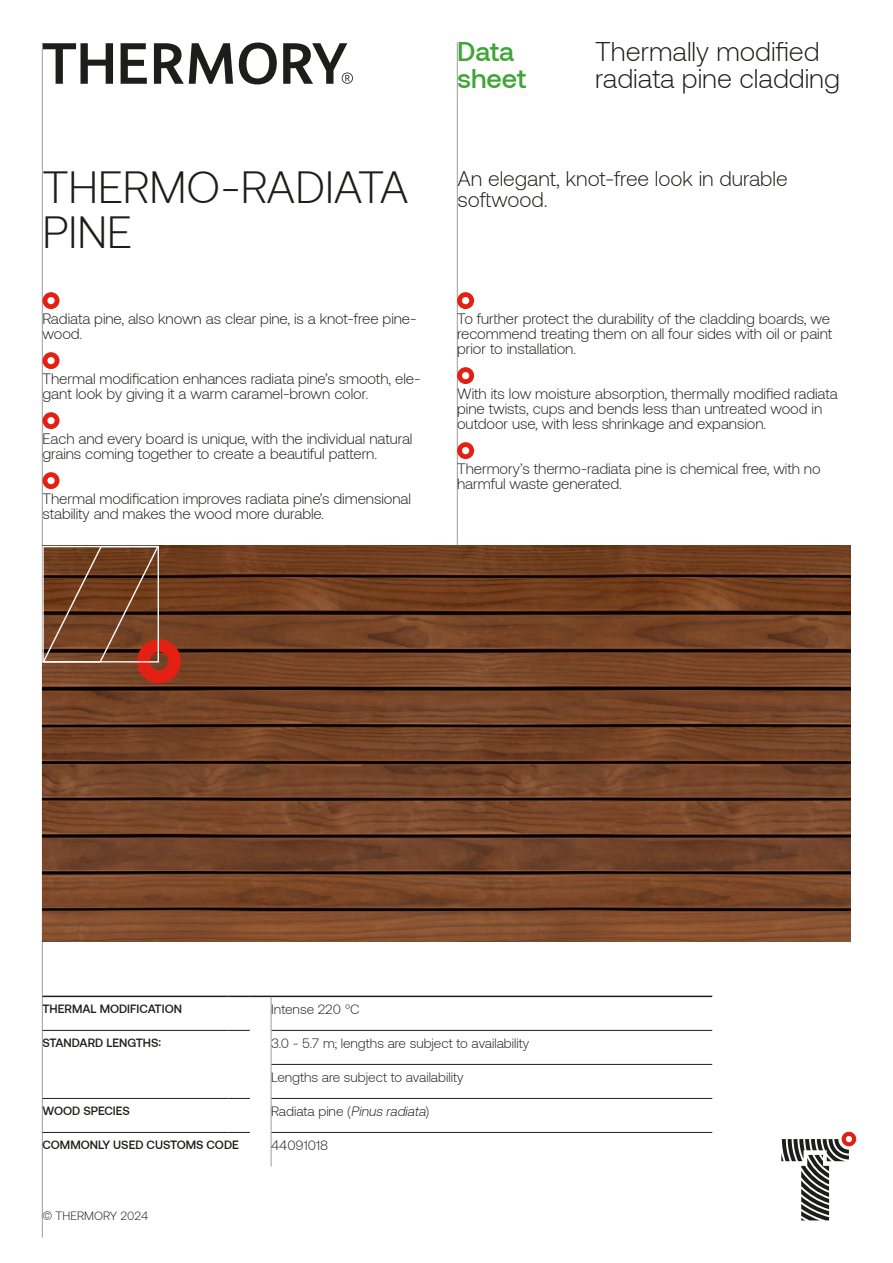
<style>
.page{position:relative;width:893px;height:1263px;background:#fff}
.page>*{position:absolute;margin:0;border:0;box-sizing:border-box;transform-origin:0 0}
.t1{font:300 45px/45px "Aeonik";color:#1d1d1b}
.t2{font:300 27px/27px "Aeonik";color:#1d1d1b}
.t3{font:500 27px/27px "Aeonik";color:#3fa535}
.t4{font:300 21px/21px "Aeonik";color:#1d1d1b}
.t5{font:300 15px/15px "Aeonik";letter-spacing:-.005em;color:#1d1d1b}
.t6{font:300 13.5px "Aeonik";color:#1d1d1b}
.t7{font:500 12px "Aeonik";color:#1d1d1b}
.t8{font:300 12px "Aeonik";color:#1d1d1b}
.s1{font-style:italic}
</style>
<div class="page">
<hr style="left:457px;top:43px;width:1px;height:516px;background:#9d9d9c">
<svg style="left:781px;top:1132px;width:75px;height:88px"></svg>
<svg style="left:43px;top:43px;width:70px;height:41px"></svg>
<svg style="left:121px;top:43px;width:26px;height:41px"></svg>
<svg style="left:154px;top:43px;width:79px;height:41px"></svg>
<svg style="left:239px;top:43px;width:38px;height:41px"></svg>
<svg style="left:283px;top:43px;width:70px;height:41px"></svg>
<hr style="left:42px;top:43px;width:1px;height:1194px;background:#9d9d9c">
<hr style="left:43px;top:995px;width:186px;height:2px;background:#1d1d1b">
<hr style="left:229px;top:995px;width:21px;height:2px;background:#1d1d1b">
<hr style="left:250px;top:995px;width:21px;height:2px;background:#1d1d1b">
<hr style="left:271px;top:995px;width:441px;height:2px;background:#1d1d1b">
<hr style="left:271px;top:1030px;width:441px;height:1px;background:#1d1d1b">
<hr style="left:271px;top:1064px;width:441px;height:1px;background:#1d1d1b">
<hr style="left:271px;top:1030px;width:1px;height:34px;background:#9d9d9c">
<hr style="left:43px;top:1030px;width:186px;height:1px;background:#1d1d1b">
<svg style="left:229px;top:1030px;width:21px;height:1px"></svg>
<hr style="left:43px;top:1098px;width:186px;height:1px;background:#1d1d1b">
<svg style="left:229px;top:1098px;width:21px;height:1px"></svg>
<hr style="left:271px;top:1098px;width:441px;height:1px;background:#1d1d1b">
<hr style="left:43px;top:1132px;width:186px;height:1px;background:#1d1d1b">
<svg style="left:229px;top:1132px;width:21px;height:1px"></svg>
<hr style="left:271px;top:1132px;width:441px;height:1px;background:#1d1d1b">
<hr style="left:271px;top:997px;width:1px;height:33px;background:#9d9d9c">
<hr style="left:271px;top:1064px;width:1px;height:34px;background:#9d9d9c">
<hr style="left:271px;top:1098px;width:1px;height:34px;background:#9d9d9c">
<hr style="left:271px;top:1132px;width:1px;height:34px;background:#9d9d9c">
<svg style="left:43px;top:292px;width:17px;height:17px"></svg>
<svg style="left:43px;top:352px;width:17px;height:17px"></svg>
<svg style="left:43px;top:412px;width:17px;height:17px"></svg>
<svg style="left:43px;top:472px;width:17px;height:17px"></svg>
<svg style="left:457px;top:292px;width:17px;height:17px"></svg>
<svg style="left:457px;top:367px;width:17px;height:17px"></svg>
<svg style="left:457px;top:442px;width:17px;height:17px"></svg>
<img style="left:43px;top:546px;width:807px;height:396px">
<svg style="left:42px;top:546px;width:139px;height:137px;background:#7b442a"></svg>
<h2 class="t3" style="left:457px;top:38px;width:71px">Data sheet</h2>
<h2 class="t2" style="left:595px;top:39px;width:246px">Thermally modified radiata pine cladding</h2>
<h1 class="t1" style="left:43px;top:165px;width:367px">THERMO-RADIATA<br>PINE</h1>
<h3 class="t4" style="left:457px;top:168px;width:332px">An elegant, knot-free look in durable softwood.</h3>
<p class="t5" style="left:43px;top:311px;width:376px">Radiata pine, also known as clear pine, is a knot-free pine&shy;wood.</p>
<p class="t5" style="left:43px;top:371px;width:380px">Thermal modification enhances radiata pine’s smooth, ele&shy;gant look by giving it a warm caramel-brown color.</p>
<p class="t5" style="left:43px;top:431px;width:372px">Each and every board is unique, with the individual natural grains coming together to create a beautiful pattern.</p>
<p class="t5" style="left:43px;top:491px;width:370px">Thermal modification improves radiata pine’s dimensional stability and makes the wood more durable.</p>
<p class="t5" style="left:457px;top:311px;width:377px">To further protect the durability of the cladding boards, we recommend treating them on all four sides with oil or paint prior to installation.</p>
<p class="t5" style="left:457px;top:386px;width:382px">With its low moisture absorption, thermally modified radiata pine twists, cups and bends less than untreated wood in outdoor use, with less shrinkage and expansion.</p>
<p class="t5" style="left:457px;top:461px;width:365px">Thermory’s thermo-radiata pine is chemical free, with no harmful waste generated.</p>
<p class="t7" style="left:43px;top:1002px;width:141px">THERMAL MODIFICATION</p>
<p class="t6" style="left:271px;top:1002px;width:90px">Intense 220 °C</p>
<p class="t7" style="left:43px;top:1036px;width:120px">STANDARD LENGTHS:</p>
<p class="t6" style="left:271px;top:1036px;width:259px">3.0 - 5.7 m; lengths are subject to availability</p>
<p class="t6" style="left:271px;top:1070px;width:194px">Lengths are subject to availability</p>
<p class="t7" style="left:43px;top:1104px;width:89px">WOOD SPECIES</p>
<p class="t6" style="left:271px;top:1104px;width:160px">R a d i ata p i n e ( <span class="s1">Pinus radiata</span>)</p>
<p class="t7" style="left:43px;top:1138px;width:198px">COMMONLY USED CUSTOMS CODE</p>
<p class="t6" style="left:271px;top:1138px;width:58px">44091018</p>
<p class="t8" style="left:43px;top:1210px;width:107px">© THERMORY 2024</p>
</div>
